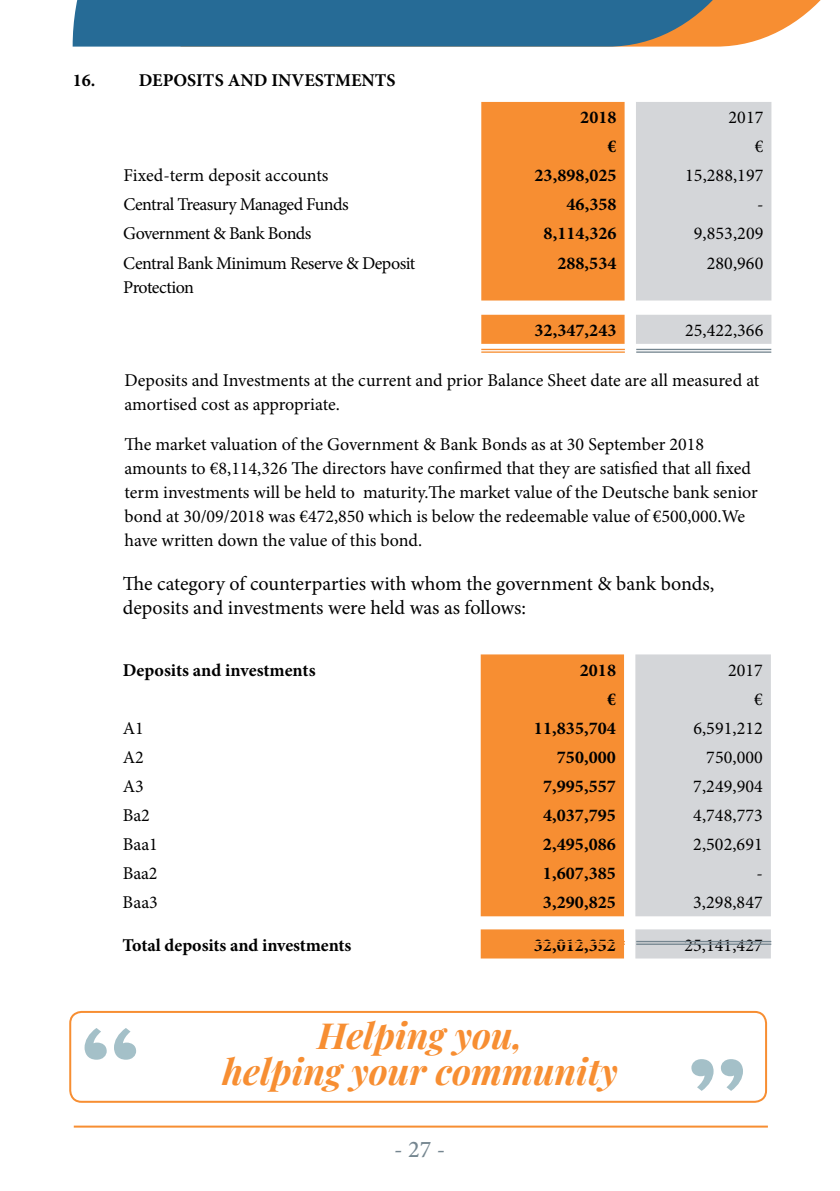
<style>
.page{position:relative;width:840px;height:1191px;background:#fff}
.page>*{position:absolute;margin:0;border:0;box-sizing:border-box;transform-origin:0 0}
.t1{font:italic 700 36px/36px "Playfair Display";color:#f78e32;text-align:center}
.t2{font:500 24px "Minion Pro";color:#758690}
.t3{font:20px/24px "Minion Pro";color:#000}
.t4{font:18px/24px "Minion Pro";color:#000}
.t5{font:700 18px "Minion Pro";letter-spacing:.005em;color:#000}
.t6{font:18px/24px "Minion Pro";letter-spacing:-.03em;color:#000}
.t7{font:18px "Minion Pro";letter-spacing:-.035em;color:#000}
</style>
<div class="page">
<hr style="left:74px;top:1125px;width:693px;height:2px;background:#f78e32">
<svg style="left:73px;top:0;width:748px;height:47px;background:#4f778c"></svg>
<svg style="left:481px;top:101px;width:290px;height:243px;background:#e8b88f"></svg>
<hr style="left:481px;top:349px;width:143px;height:1px;background:#f78e32">
<hr style="left:481px;top:351px;width:143px;height:2px;background:#f78e32">
<hr style="left:636px;top:349px;width:134px;height:1px;background:#758690">
<hr style="left:636px;top:351px;width:134px;height:2px;background:#758690">
<div style="left:480px;top:654px;width:143px;height:304px;background:#f78e32"></div>
<svg style="left:635px;top:654px;width:135px;height:304px;background:#d6d8db"></svg>
<hr style="left:481px;top:941px;width:143px;height:1px;background:#f78e32">
<hr style="left:481px;top:943px;width:143px;height:2px;background:#f78e32">
<hr style="left:636px;top:941px;width:134px;height:1px;background:#758690">
<hr style="left:636px;top:943px;width:134px;height:2px;background:#758690">
<div style="left:69px;top:1011px;width:697px;height:91px;border:2px solid #f78e32;border-radius:11px"></div>
<svg style="left:691px;top:1059px;width:51px;height:31px"></svg>
<svg style="left:84px;top:1028px;width:52px;height:31px"></svg>
<p class="t5" style="left:73px;top:67px;width:324px">16. DEPOSITS AND INVESTMENTS</p>
<p class="t5" style="left:580px;top:105px;width:38px">2018</p>
<p class="t4" style="left:728px;top:105px;width:36px">2017</p>
<p class="t5" style="left:607px;top:134px;width:10px">€</p>
<p class="t4" style="left:754px;top:134px;width:10px">€</p>
<p class="t4" style="left:123px;top:163px;width:206px">Fixed-term deposit accounts</p>
<p class="t5" style="left:534px;top:163px;width:83px">23,898,025</p>
<p class="t4" style="left:684px;top:163px;width:80px">15,288,197</p>
<p class="t7" style="left:123px;top:192px;width:227px">Central Treasury Managed Funds</p>
<p class="t5" style="left:566px;top:192px;width:52px">46,358</p>
<p class="t4" style="left:756px;top:193px;width:8px">-</p>
<p class="t6" style="left:123px;top:222px;width:189px">Government &amp; Bank Bonds</p>
<p class="t5" style="left:543px;top:221px;width:74px">8,114,326</p>
<p class="t4" style="left:693px;top:222px;width:71px">9,853,209</p>
<p class="t6" style="left:123px;top:251px;width:293px">Central Bank Minimum Reserve &amp; Deposit<br>Protection</p>
<p class="t5" style="left:557px;top:250px;width:61px">288,534</p>
<p class="t4" style="left:706px;top:251px;width:58px">280,960</p>
<p class="t5" style="left:534px;top:317px;width:83px">32,347,243</p>
<p class="t4" style="left:684px;top:318px;width:80px">25,422,366</p>
<p class="t4" style="left:124px;top:368px;width:636px">Deposits and Investments at the current and prior Balance Sheet date are all measured at amortised cost as appropriate.</p>
<p class="t4" style="left:124px;top:432px;width:634px">The market valuation of the Government &amp; Bank Bonds as at 30 September 2018 amounts to €8,114,326 The directors have confirmed that they are satisfied that all fixed term investments will be held to maturity.The market value of the Deutsche bank senior bond at 30/09/2018 was €472,850 which is below the redeemable value of €500,000.We have written down the value of this bond.</p>
<p class="t3" style="left:123px;top:572px;width:592px">The category of counterparties with whom the government &amp; bank bonds, deposits and investments were held was as follows:</p>
<p class="t5" style="left:123px;top:657px;width:194px">Deposits and investments</p>
<p class="t5" style="left:579px;top:657px;width:38px">2018</p>
<p class="t4" style="left:727px;top:658px;width:36px">2017</p>
<p class="t5" style="left:606px;top:686px;width:10px">€</p>
<p class="t4" style="left:753px;top:687px;width:10px">€</p>
<p class="t4" style="left:123px;top:716px;width:23px">A1</p>
<p class="t5" style="left:533px;top:715px;width:83px">11,835,704</p>
<p class="t4" style="left:693px;top:716px;width:71px">6,591,212</p>
<p class="t4" style="left:123px;top:745px;width:22px">A2</p>
<p class="t5" style="left:556px;top:744px;width:61px">750,000</p>
<p class="t4" style="left:705px;top:745px;width:58px">750,000</p>
<p class="t4" style="left:123px;top:774px;width:23px">A3</p>
<p class="t5" style="left:542px;top:773px;width:74px">7,995,557</p>
<p class="t4" style="left:693px;top:774px;width:71px">7,249,904</p>
<p class="t4" style="left:123px;top:803px;width:29px">Ba2</p>
<p class="t5" style="left:542px;top:802px;width:74px">4,037,795</p>
<p class="t4" style="left:693px;top:803px;width:71px">4,748,773</p>
<p class="t4" style="left:123px;top:832px;width:37px">Baa1</p>
<p class="t5" style="left:542px;top:831px;width:74px">2,495,086</p>
<p class="t4" style="left:693px;top:832px;width:71px">2,502,691</p>
<p class="t4" style="left:123px;top:861px;width:36px">Baa2</p>
<p class="t5" style="left:542px;top:860px;width:74px">1,607,385</p>
<p class="t4" style="left:755px;top:861px;width:8px">-</p>
<p class="t4" style="left:123px;top:890px;width:37px">Baa3</p>
<p class="t5" style="left:542px;top:890px;width:74px">3,290,825</p>
<p class="t4" style="left:692px;top:890px;width:71px">3,298,847</p>
<p class="t5" style="left:123px;top:932px;width:230px">Total deposits and investments</p>
<p class="t5" style="left:533px;top:932px;width:83px">32,012,352</p>
<p class="t4" style="left:684px;top:933px;width:80px">25,141,427</p>
<h1 class="t1" style="left:222px;top:1014px;width:396px">Helping you,<br>helping your community</h1>
<h2 class="t2" style="left:394px;top:1133px;width:52px">- 27 -</h2>
</div>
